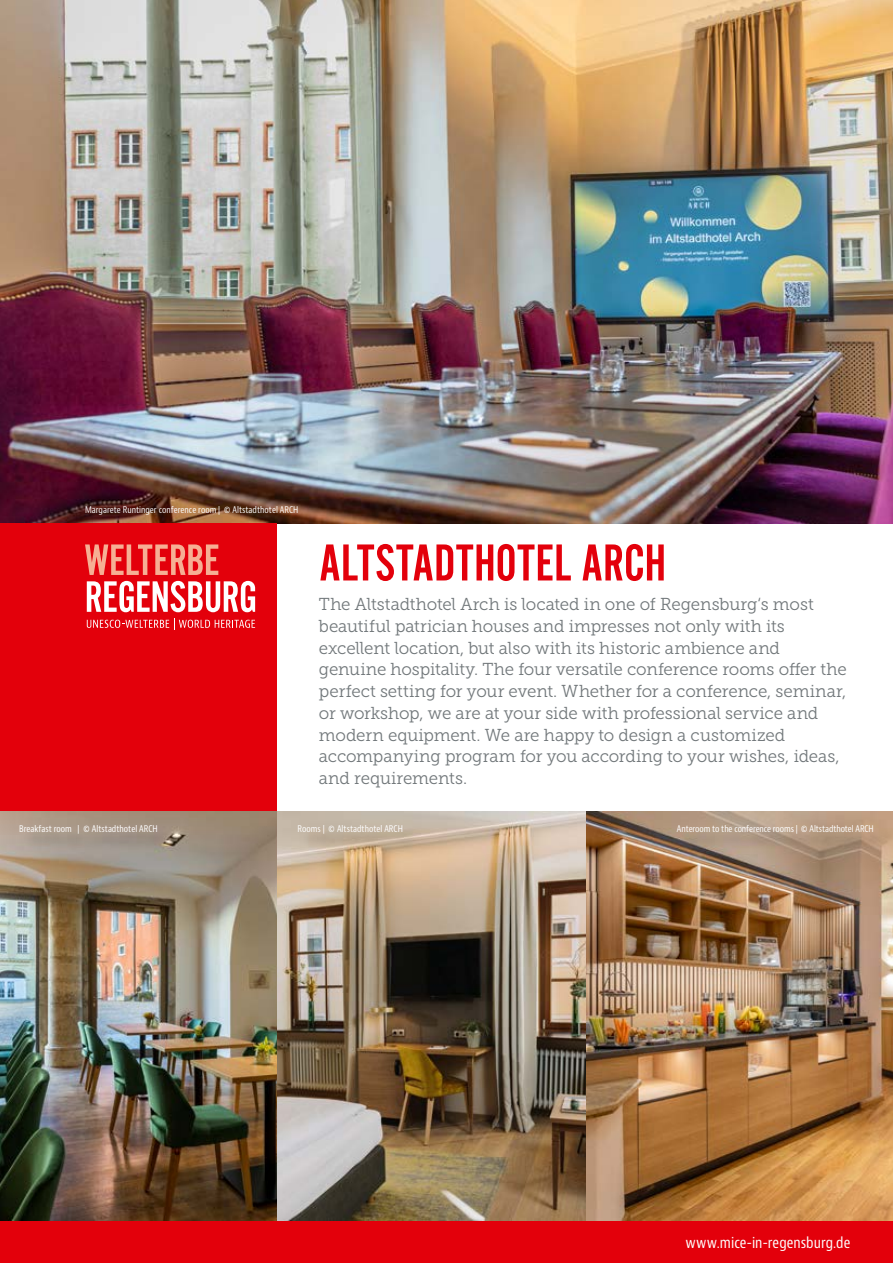
<style>
.page{position:relative;width:893px;height:1263px;background:#fff}
.page>*{position:absolute;margin:0;border:0;box-sizing:border-box;transform-origin:0 0}
.t1{font:54px "Alternate Got No 2 D";color:#e3000b}
.t2{font:17.25px/21.8px "Museo Slab 300";letter-spacing:-.01em;color:#71777a}
.t3{font:condensed 15px "Bernino Sans";letter-spacing:.005em;color:#fff}
.t4{font:condensed 9px "Bernino Sans";color:#fff}
</style>
<div class="page">
<div style="left:0;top:1220px;width:893px;height:43px;background:#e3000b"></div>
<img style="left:0;top:0;width:893px;height:523px">
<div style="left:0;top:523px;width:276px;height:289px;background:#e3000b"></div>
<svg style="left:85px;top:544px;width:133px;height:31px"></svg>
<svg style="left:87px;top:581px;width:168px;height:31px"></svg>
<svg style="left:87px;top:618px;width:168px;height:11px"></svg>
<img style="left:0;top:811px;width:893px;height:409px">
<div style="left:22px;top:827px;width:154px;height:23px;background:#000;opacity:.3"></div>
<div style="left:680px;top:827px;width:212px;height:23px;background:#000;opacity:.3"></div>
<div style="left:301px;top:827px;width:120px;height:23px;background:#000;opacity:.3"></div>
<p class="t4" style="left:85px;top:505px;width:215px">Margarete Runtinger conference room | © Altstadthotel ARCH</p>
<h1 class="t1" style="left:319px;top:534px;width:349px">ALTSTADTHOTEL ARCH</h1>
<p class="t2" style="left:319px;top:593px;width:529px">The Altstadthotel Arch is located in one of Regensburg‘s most beautiful patrician houses and impresses not only with its excellent location, but also with its historic ambience and genuine hospitality. The four versatile conference rooms offer the perfect setting for your event. Whether for a conference, seminar, or workshop, we are at your side with professional service and modern equipment. We are happy to design a customized accompanying program for you according to your wishes, ideas, and requirements.</p>
<p class="t4" style="left:19px;top:823px;width:140px">Breakfast room | © Altstadthotel ARCH</p>
<p class="t4" style="left:298px;top:823px;width:107px">Rooms | © Altstadthotel ARCH</p>
<p class="t4" style="left:677px;top:823px;width:198px">Anteroom to the conference rooms | © Altstadthotel ARCH</p>
<p class="t3" style="left:686px;top:1233px;width:166px">www.mice-in-regensburg.de</p>
</div>
